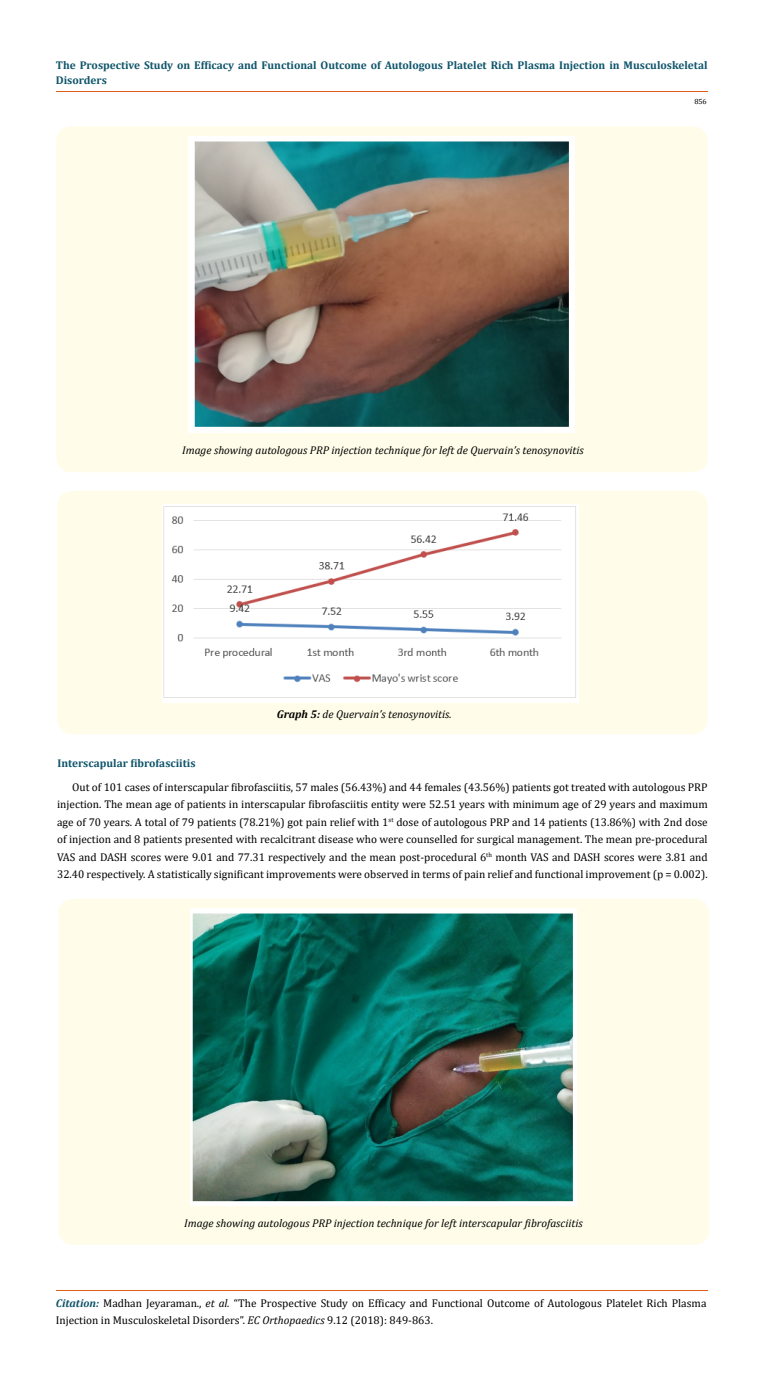
<style>
.page{position:relative;width:764px;height:1382px;background:#fff}
.page>*{position:absolute;margin:0;border:0;box-sizing:border-box;transform-origin:0 0}
.t1{font:11.25px/17.5px "Cambria";color:#000}
.t2{font:italic 11.25px "Cambria";color:#000}
.t3{font:700 11.25px/15px "Cambria";color:#0e546a}
.t4{font:7.5px "Cambria";color:#000}
.s1{font-weight:700}
.s2{font-weight:700;font-style:italic;color:#0e546a}
.s3{font-style:italic}
</style>
<div class="page">
<hr style="left:56px;top:91px;width:651px;height:1px;background:#e05d1a">
<hr style="left:56px;top:1289px;width:651px;height:1px;background:#e05d1a">
<div style="left:57px;top:491px;width:650px;height:243px;background:#fffde9;border-radius:15px"></div>
<img style="left:162px;top:504px;width:416px;height:198px">
<div style="left:56px;top:126px;width:651px;height:346px;background:#fffde9;border-radius:15px"></div>
<img style="left:189px;top:136px;width:386px;height:297px">
<div style="left:58px;top:898px;width:651px;height:346px;background:#fffde9;border-radius:15px"></div>
<img style="left:191px;top:908px;width:386px;height:297px">
<p class="t3" style="left:56px;top:57px;width:653px">The Prospective Study on Efficacy and Functional Outcome of Autologous Platelet Rich Plasma Injection in Musculoskeletal<br>Disorders</p>
<p class="t4" style="left:694px;top:97px;width:14px">856</p>
<p class="t2" style="left:182px;top:442px;width:403px">Image showing autologous PRP injection technique for left de Quervain’s tenosynovitis</p>
<p class="t3" style="left:57px;top:755px;width:140px">Interscapular fibrofasciitis</p>
<p class="t2" style="left:277px;top:706px;width:176px"><span class="s1">Graph 5:</span> de Quervain’s tenosynovitis.</p>
<p class="t1" style="left:57px;top:778px;width:652px;text-align:justify;text-indent:15px">Out of 101 cases of interscapular fibrofasciitis, 57 males (56.43%) and 44 females (43.56%) patients got treated with autologous PRP injection. The mean age of patients in interscapular fibrofasciitis entity were 52.51 years with minimum age of 29 years and maximum age of 70 years. A total of 79 patients (78.21%) got pain relief with 1<sup>st</sup> dose of autologous PRP and 14 patients (13.86%) with 2nd dose of injection and 8 patients presented with recalcitrant disease who were counselled for surgical management. The mean pre-procedural VAS and DASH scores were 9.01 and 77.31 respectively and the mean post-procedural 6<sup>th</sup> month VAS and DASH scores were 3.81 and 32.40 respectively. A statistically significant improvements were observed in terms of pain relief and functional improvement (p = 0.002).</p>
<p class="t2" style="left:184px;top:1214px;width:400px">Image showing autologous PRP injection technique for left interscapular fibrofasciitis</p>
<p class="t1" style="left:56px;top:1294px;width:652px"><span class="s2">Citation:</span> Madhan Jeyaraman., <span class="s3">et al.</span> “The Prospective Study on Efficacy and Functional Outcome of Autologous Platelet Rich Plasma<br>Injection in Musculoskeletal Disorders”. <span class="s3">EC Orthopaedics</span> 9.12 (2018): 849-863.</p>
</div>
